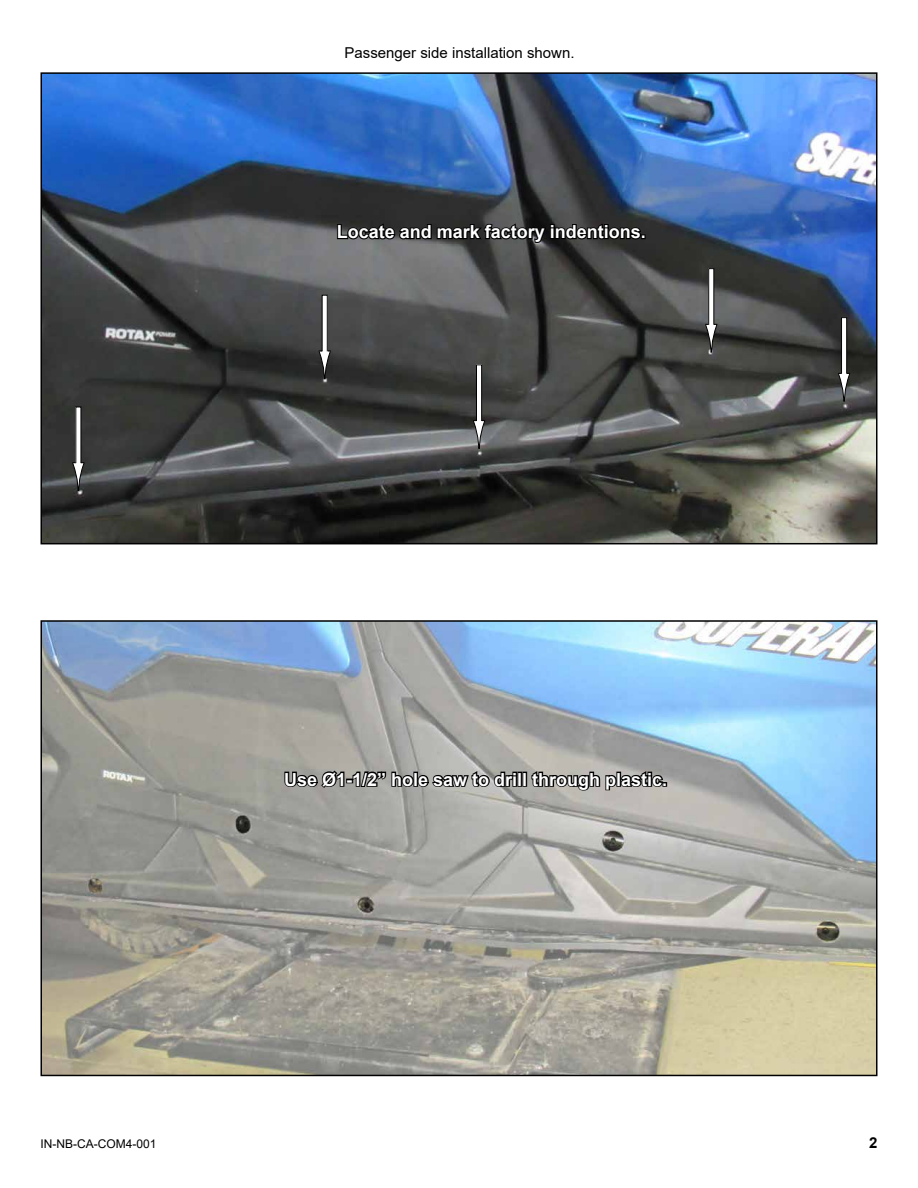
<style>
.page{position:relative;width:918px;height:1188px;background:#fff}
.page>*{position:absolute;margin:0;border:0;box-sizing:border-box;transform-origin:0 0}
.t1{font:700 18px "Arial";color:#fff}
.t2{font:15px "Arial";color:#000}
.t3{font:700 15px "Arial";color:#000}
.t4{font:12px "Arial";color:#000}
</style>
<div class="page">
<img style="left:43px;top:75px;width:832px;height:466px">
<img style="left:43px;top:623px;width:832px;height:450px">
<div style="left:40px;top:620px;width:838px;height:456px;border:2px solid #000"></div>
<div style="left:322px;top:295px;width:5px;height:56px;background:#fff"></div>
<div style="left:322px;top:295px;width:6px;height:57px;border:1px solid #000"></div>
<svg style="left:318px;top:350px;width:13px;height:29px"></svg>
<div style="left:476px;top:365px;width:6px;height:56px;background:#fff"></div>
<div style="left:476px;top:364px;width:6px;height:57px;border:1px solid #000"></div>
<svg style="left:472px;top:420px;width:14px;height:29px"></svg>
<div style="left:709px;top:269px;width:5px;height:56px;background:#fff"></div>
<div style="left:708px;top:268px;width:6px;height:57px;border:1px solid #000"></div>
<svg style="left:705px;top:324px;width:13px;height:29px"></svg>
<div style="left:842px;top:318px;width:5px;height:56px;background:#fff"></div>
<div style="left:841px;top:317px;width:6px;height:57px;border:1px solid #000"></div>
<svg style="left:837px;top:373px;width:14px;height:29px"></svg>
<div style="left:76px;top:407px;width:5px;height:56px;background:#fff"></div>
<svg style="left:72px;top:462px;width:13px;height:29px"></svg>
<svg style="left:283px;top:767px;width:234px;height:24px;background:#696966"></svg>
<div style="left:512px;top:775px;width:5px;height:12px;border:2px solid #000"></div>
<div style="left:517px;top:772px;width:5px;height:15px;border:2px solid #000"></div>
<div style="left:522px;top:772px;width:5px;height:15px;border:2px solid #000"></div>
<svg style="left:530px;top:767px;width:137px;height:25px;background:#6b6966"></svg>
<svg style="left:336px;top:219px;width:310px;height:25px;background:#252525"></svg>
<p class="t2" style="left:345px;top:43px;width:232px">Passenger side installation shown.</p>
<p class="t1" style="left:337px;top:219px;width:311px">Locate and mark factory indentions.</p>
<p class="t1" style="left:284px;top:767px;width:385px">Use Ø1-1/2” hole saw to drill through plastic.</p>
<p class="t4" style="left:40px;top:1135px;width:118px">IN-NB-CA-COM4-001</p>
<p class="t3" style="left:869px;top:1132px;width:10px">2</p>
</div>
